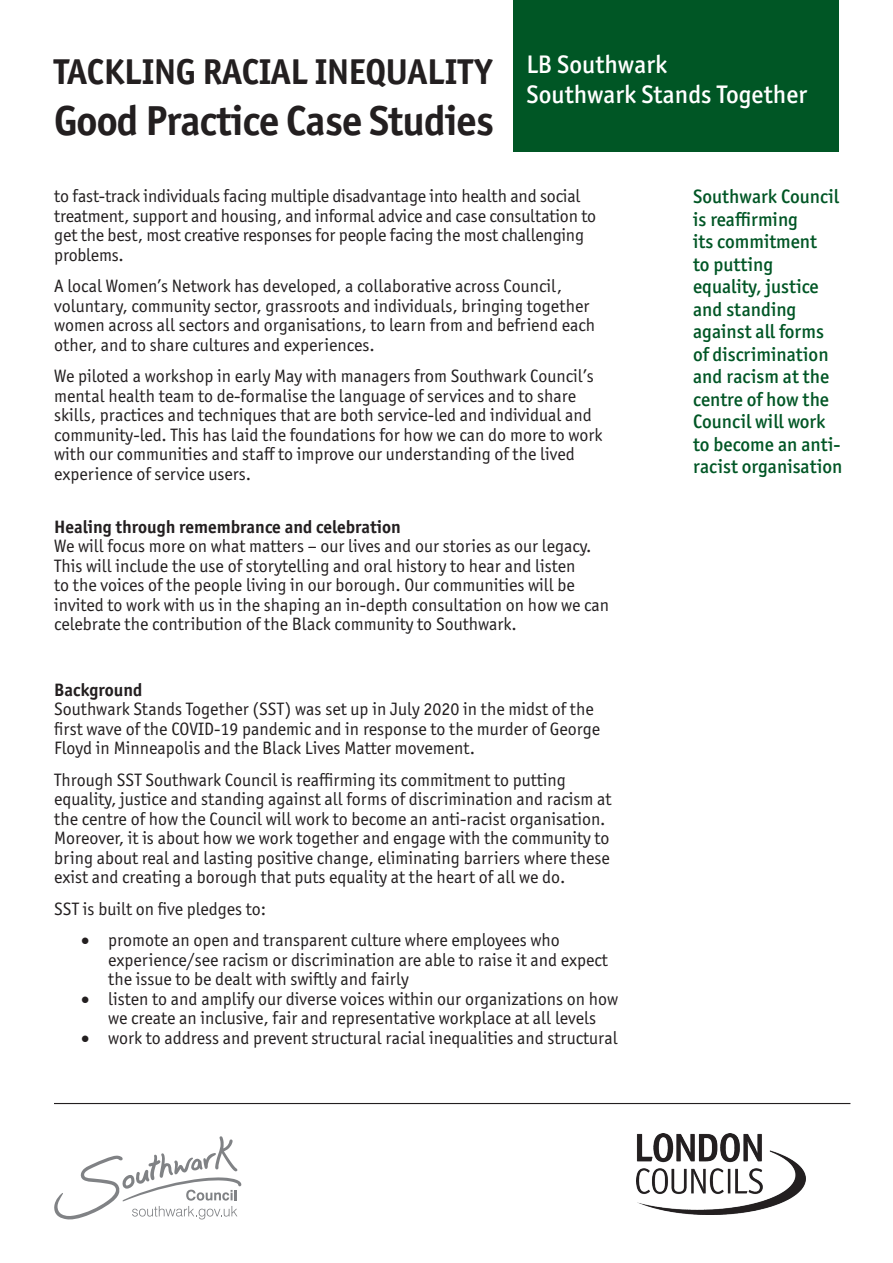
<style>
.page{position:relative;width:893px;height:1263px;background:#fff}
.page>*{position:absolute;margin:0;border:0;box-sizing:border-box;transform-origin:0 0}
.t1{font:700 42px "Officina Sans ITC Pro";letter-spacing:-.02em;color:#231f20}
.t2{font:700 36px "Officina Sans ITC Pro";letter-spacing:-.01em;color:#231f20}
.t3{font:500 25.5px "Officina Sans ITC Pro";color:#fff}
.t4{font:500 19.5px/22.5px "Officina Sans ITC Pro";color:#005625}
.t5{font:18px/19.5px "Officina Sans ITC Pro";color:#231f20}
.t6{font:700 18px "Officina Sans ITC Pro";color:#231f20}
</style>
<div class="page">
<hr style="left:54px;top:1103px;width:796px;height:1px;background:#231f20">
<div style="left:514px;top:0;width:325px;height:152px;background:#005625"></div>
<img style="left:637px;top:1133px;width:169px;height:81px">
<svg style="left:54px;top:1136px;width:187px;height:83px"></svg>
<p class="t2" style="left:54px;top:50px;width:440px">TACKLING RACIAL INEQUALITY</p>
<p class="t1" style="left:54px;top:94px;width:441px">Good Practice Case Studies</p>
<p class="t3" style="left:527px;top:49px;width:142px">LB Southwark</p>
<p class="t3" style="left:527px;top:79px;width:282px">Southwark Stands Together</p>
<p class="t5" style="left:54px;top:186px;width:543px">to fast-track individuals facing multiple disadvantage into health and social treatment, support and housing, and informal advice and case consultation to get the best, most creative responses for people facing the most challenging problems.</p>
<p class="t5" style="left:54px;top:276px;width:542px">A local Women’s Network has developed, a collaborative across Council, voluntary, community sector, grassroots and individuals, bringing together women across all sectors and organisations, to learn from and befriend each other, and to share cultures and experiences.</p>
<p class="t5" style="left:54px;top:366px;width:550px">We piloted a workshop in early May with managers from Southwark Council’s mental health team to de-formalise the language of services and to share skills, practices and techniques that are both service-led and individual and community-led. This has laid the foundations for how we can do more to work with our communities and staff to improve our understanding of the lived experience of service users.</p>
<p class="t6" style="left:54px;top:516px;width:348px">Healing through remembrance and celebration</p>
<p class="t5" style="left:54px;top:536px;width:556px">We will focus more on what matters – our lives and our stories as our legacy.<br>This will include the use of storytelling and oral history to hear and listen<br>to the voices of the people living in our borough. Our communities will be invited to work with us in the shaping an in-depth consultation on how we can celebrate the contribution of the Black community to Southwark.</p>
<p class="t6" style="left:54px;top:678px;width:90px">Background</p>
<p class="t5" style="left:54px;top:699px;width:547px">Southwark Stands Together (SST) was set up in July 2020 in the midst of the first wave of the COVID-19 pandemic and in response to the murder of George<br>Floyd in Minneapolis and the Black Lives Matter movement.</p>
<p class="t5" style="left:54px;top:770px;width:559px">Through SST Southwark Council is reaffirming its commitment to putting equality, justice and standing against all forms of discrimination and racism at the centre of how the Council will work to become an anti-racist organisation.<br>Moreover, it is about how we work together and engage with the community to bring about real and lasting positive change, eliminating barriers where these exist and creating a borough that puts equality at the heart of all we do.</p>
<p class="t5" style="left:54px;top:899px;width:214px">SST is built on five pledges to:</p>
<p class="t5" style="left:108px;top:930px;width:501px;text-indent:-27px">• promote an open and transparent culture where employees who experience/see racism or discrimination are able to raise it and expect the issue to be dealt with swiftly and fairly</p>
<p class="t5" style="left:81px;top:989px;width:538px;text-align:center">• listen to and amplify our diverse voices within our organizations on how we create an inclusive, fair and representative workplace at all levels</p>
<p class="t5" style="left:81px;top:1028px;width:538px">• work to address and prevent structural racial inequalities and structural</p>
<p class="t4" style="left:693px;top:185px;width:151px">Southwark Council is reaffirming<br>its commitment<br>to putting equality, justice and standing against all forms of discrimination and racism at the centre of how the<br>Council will work to become an anti&shy;racist organisation</p>
</div>
